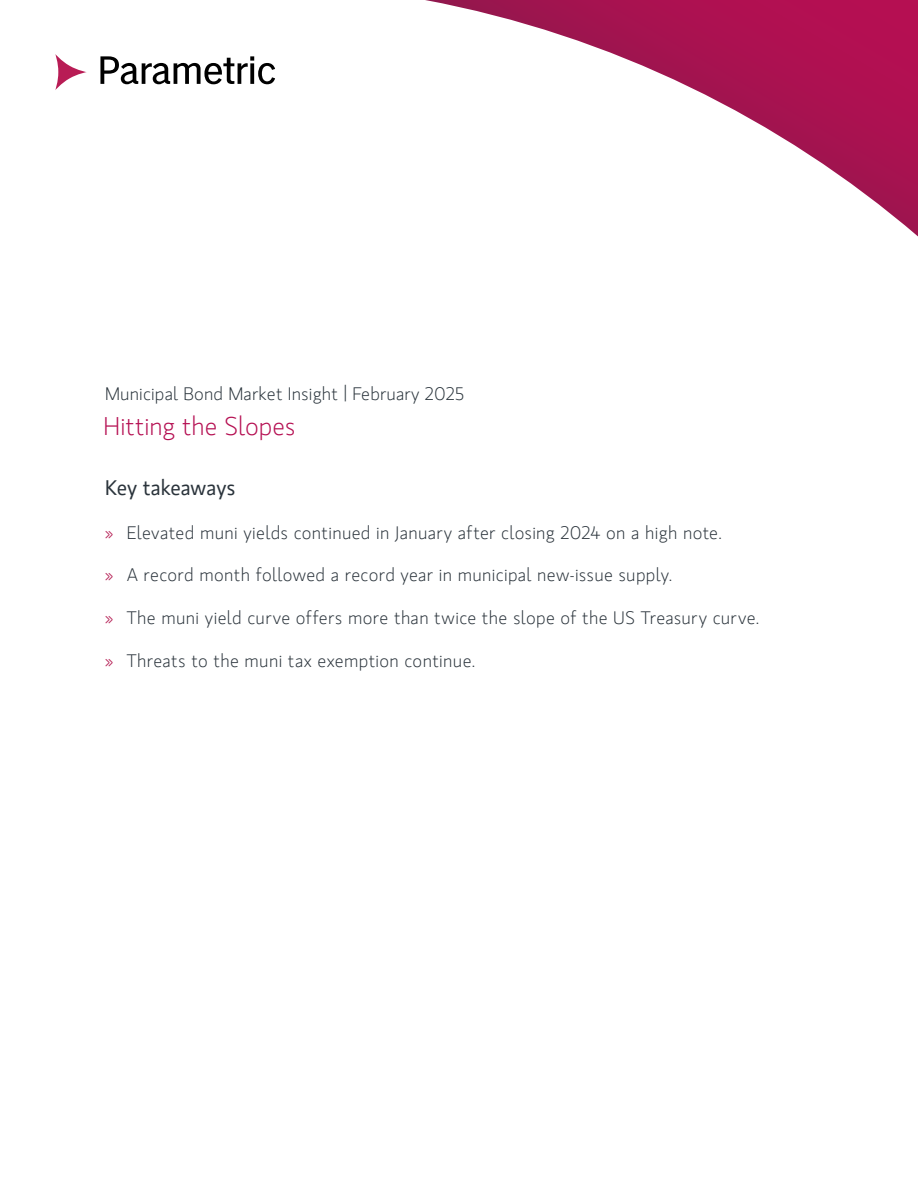
<style>
.page{position:relative;width:918px;height:1188px;background:#fff}
.page>*{position:absolute;margin:0;border:0;box-sizing:border-box;transform-origin:0 0}
.t1{font:300 25.5px "MS Gloriola II Std";color:#b50f52}
.t2{font:21px "MS Gloriola II Std";letter-spacing:-.005em;color:#2a333b}
.t3{font:300 18px "MS Gloriola II Std";letter-spacing:.02em;color:#2a333b}
.t4{font:300 18px "MS Gloriola II Std";letter-spacing:.01em;color:#29333b}
.s1{color:#b51e54}
</style>
<div class="page">
<svg style="left:100px;top:56px;width:175px;height:28px"></svg>
<svg style="left:55px;top:54px;width:32px;height:36px"></svg>
<svg style="left:425px;top:0;width:493px;height:236px"></svg>
<p class="t4" style="left:105px;top:381px;width:361px">Municipal Bond Market Insight | February 2025</p>
<h1 class="t1" style="left:104px;top:409px;width:193px">Hitting the Slopes</h1>
<p class="t2" style="left:105px;top:473px;width:132px">Key takeaways</p>
<p class="t3" style="left:105px;top:521px;width:618px"><span class="s1">»</span> Elevated muni yields continued in January after closing 2024 on a high note.</p>
<p class="t3" style="left:105px;top:563px;width:569px"><span class="s1">»</span> A record month followed a record year in municipal new-issue supply.</p>
<p class="t3" style="left:105px;top:606px;width:656px"><span class="s1">»</span> The muni yield curve offers more than twice the slope of the US Treasury curve.</p>
<p class="t3" style="left:105px;top:649px;width:372px"><span class="s1">»</span> Threats to the muni tax exemption continue.</p>
</div>
